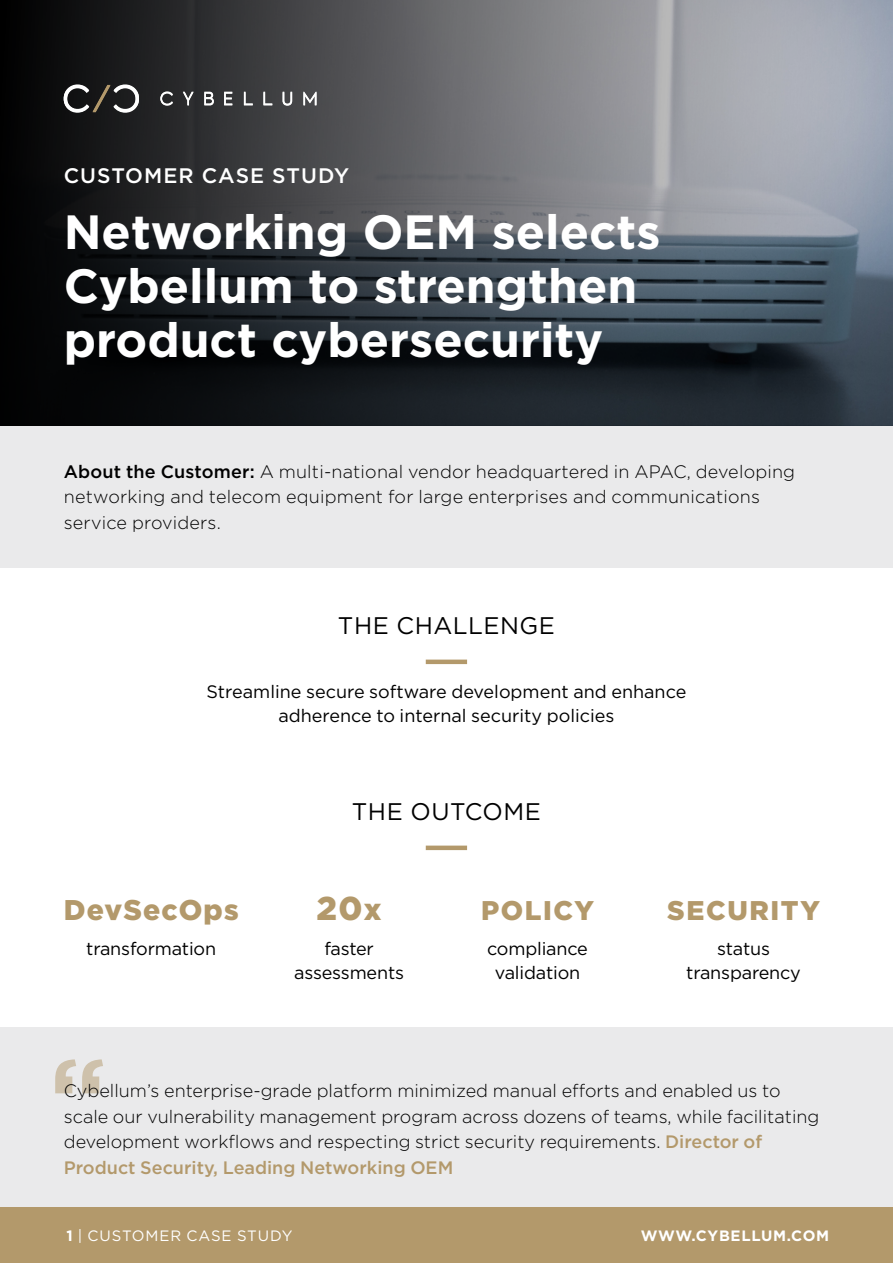
<style>
.page{position:relative;width:893px;height:1263px;background:#fff}
.page>*{position:absolute;margin:0;border:0;box-sizing:border-box;transform-origin:0 0}
.t1{font:700 48px/54px "Gotham Pro";color:#fff}
.t2{font:900 33px "Gotham Pro";color:#b3996b}
.t3{font:900 28.5px "Gotham Pro";letter-spacing:.04em;color:#b3996b}
.t4{font:900 27px "Gotham Pro";letter-spacing:.06em;color:#b3996b}
.t5{font:24px "Gotham Pro";letter-spacing:.02em;color:#000}
.t6{font:500 21px "Gotham Pro";letter-spacing:.05em;color:#fff}
.t7{font:300 18px/25.5px "Gotham Pro";color:#000}
.t8{font:18px/24px "Gotham Pro";letter-spacing:-.01em;color:#000;text-align:center}
.t9{font:15px "Gotham Pro";letter-spacing:.06em;color:#fff}
.t10{font:700 15px "Gotham Pro";letter-spacing:.05em;color:#fff}
.s1{font-weight:500}
.s2{font-size:30px}
.s3{font-weight:500;color:#b3996b}
.s4{font-weight:700}
</style>
<div class="page">
<div style="left:0;top:425px;width:893px;height:143px;background:#eaeaeb"></div>
<div style="left:0;top:1027px;width:893px;height:181px;background:#eaeaeb"></div>
<hr style="left:426px;top:660px;width:41px;height:4px;background:#b3996b">
<div style="left:426px;top:845px;width:41px;height:5px;background:#b3996b"></div>
<svg style="left:55px;top:1059px;width:48px;height:34px"></svg>
<svg style="left:0;top:0;width:893px;height:425px;background:#45494f"></svg>
<svg style="left:160px;top:91px;width:13px;height:15px"></svg>
<svg style="left:183px;top:92px;width:11px;height:14px"></svg>
<svg style="left:204px;top:92px;width:10px;height:14px"></svg>
<svg style="left:224px;top:92px;width:8px;height:13px"></svg>
<svg style="left:244px;top:92px;width:9px;height:13px"></svg>
<svg style="left:263px;top:92px;width:9px;height:13px"></svg>
<svg style="left:283px;top:92px;width:9px;height:14px"></svg>
<svg style="left:303px;top:92px;width:13px;height:13px"></svg>
<svg style="left:64px;top:84px;width:75px;height:29px"></svg>
<div style="left:0;top:1208px;width:893px;height:55px;background:#b3996b"></div>
<p class="t6" style="left:64px;top:164px;width:287px">CUSTOMER CASE STUDY</p>
<p class="t1" style="left:64px;top:204px;width:598px">Networking OEM selects<br>Cybellum to strengthen product cybersecurity</p>
<p class="t7" style="left:64px;top:459px;width:733px"><span class="s1">About the Customer</span> A<span class="s1">:</span> multi-national vendor headquartered in APAC, developing networking and telecom equipment for large enterprises and communications service providers.</p>
<p class="t5" style="left:338px;top:612px;width:218px">THE CHALLENGE</p>
<p class="t8" style="left:206px;top:679px;width:481px">Streamline secure software development and enhance</p>
<p class="t8" style="left:278px;top:703px;width:338px">adherence to internal security policies</p>
<p class="t3" style="left:64px;top:893px;width:176px">DevSecOps</p>
<p class="t8" style="left:86px;top:936px;width:131px">transformation</p>
<p class="t5" style="left:352px;top:798px;width:190px">THE OUTCOME</p>
<p class="t2" style="left:317px;top:889px;width:66px">20<span class="s2">x</span></p>
<p class="t4" style="left:481px;top:894px;width:114px">POLICY</p>
<p class="t4" style="left:667px;top:894px;width:154px">SECURITY</p>
<p class="t8" style="left:324px;top:936px;width:51px">faster</p>
<p class="t8" style="left:294px;top:960px;width:111px">assessments</p>
<p class="t8" style="left:487px;top:936px;width:102px">compliance validation</p>
<p class="t8" style="left:717px;top:936px;width:54px">status</p>
<p class="t8" style="left:686px;top:960px;width:116px">transparency</p>
<p class="t7" style="left:64px;top:1078px;width:757px">Cybellum s’ enterprise-grade platform minimized manual efforts and enabled us to scale our vulnerability management program across dozens of teams, while facilitating development workflows and respecting strict security requirements. <span class="s3">Director of Product Security, Leading Networking OEM</span></p>
<p class="t9" style="left:67px;top:1227px;width:228px"><span class="s4">1</span> | CUSTOMER CASE STUDY</p>
<p class="t10" style="left:641px;top:1227px;width:190px">WWW.CYBELLUM.COM</p>
</div>
